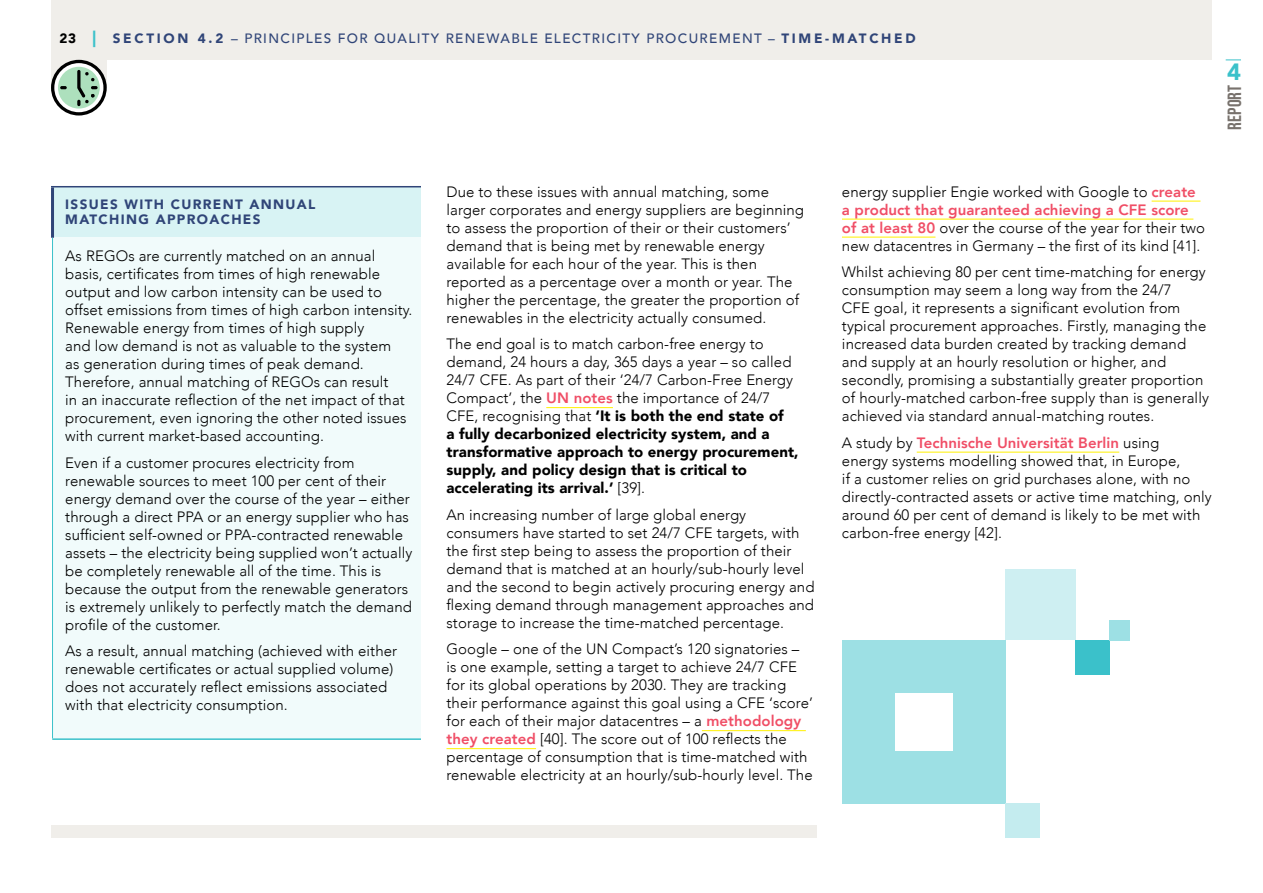
<style>
.page{position:relative;width:1263px;height:893px;background:#fff}
.page>*{position:absolute;margin:0;border:0;box-sizing:border-box;transform-origin:0 0}
.t1{font:900 23.55px "Avenir";color:#3bc1ca}
.t2{font:700 19.2px "Bebas Neue Pro";letter-spacing:.015em;color:#78726d}
.t3{font:300 15px/18px "Avenir";letter-spacing:.005em;color:#000}
.t4{font:500 13.5px "Avenir";letter-spacing:.1em;color:#304578}
.t5{font:900 13.5px/15px "Avenir";letter-spacing:.1em;color:#304578}
.s1{font-weight:900;color:#000}
.s2{font-weight:900;font-size:16.5px;color:#3bc1ca}
.s3{font-weight:900}
.s4{font-weight:800;color:#f04e66}
</style>
<div class="page">
<svg style="left:1226px;top:60px;width:15px;height:1px"></svg>
<hr style="left:546px;top:407px;width:67px;height:1px;background:#fff100">
<hr style="left:702px;top:730px;width:104px;height:1px;background:#fff100">
<hr style="left:446px;top:748px;width:90px;height:1px;background:#fff100">
<hr style="left:1151px;top:201px;width:49px;height:1px;background:#fff100">
<hr style="left:842px;top:219px;width:351px;height:1px;background:#fff100">
<hr style="left:842px;top:237px;width:93px;height:1px;background:#fff100">
<hr style="left:917px;top:452px;width:202px;height:1px;background:#fff100">
<div style="left:51px;top:0;width:1161px;height:60px;background:#f0eeea"></div>
<div style="left:51px;top:825px;width:765px;height:13px;background:#f0eeea"></div>
<div style="left:53px;top:187px;width:368px;height:51px;background:#d8f3f4"></div>
<div style="left:53px;top:238px;width:368px;height:501px;background:#f1fbfb"></div>
<hr style="left:51px;top:187px;width:3px;height:51px;background:#304578">
<hr style="left:51px;top:186px;width:370px;height:1px;background:#304578">
<hr style="left:52px;top:238px;width:1px;height:500px;background:#3bc1ca">
<hr style="left:52px;top:738px;width:369px;height:2px;background:#3bc1ca">
<div style="left:842px;top:640px;width:163px;height:163px;background:#9de0e4"></div>
<div style="left:1005px;top:570px;width:70px;height:70px;background:#ceeff2"></div>
<div style="left:1075px;top:640px;width:35px;height:35px;background:#3bc1ca"></div>
<div style="left:1005px;top:803px;width:35px;height:35px;background:#c4ecef"></div>
<div style="left:895px;top:693px;width:57px;height:57px;background:#fff"></div>
<div style="left:1110px;top:620px;width:20px;height:20px;background:#9de0e4"></div>
<svg style="left:51px;top:60px;width:56px;height:56px"></svg>
<p class="t4" style="left:60px;top:26px;width:858px"><span class="s1">23</span> <span class="s2">|</span> <span class="s3">SECTION 4.2</span> – PRINCIPLES FOR QUALITY RENEWABLE ELECTRICITY PROCUREMENT – <span class="s3">TIME-MATCHED</span></p>
<h1 class="t1" style="left:1227px;top:52px;width:15px">4</h1>
<p class="t2" style="left:1223px;top:130px;width:47px;rotate:-90deg">REPORT</p>
<p class="t5" style="left:65px;top:196px;width:252px">ISSUES WITH CURRENT ANNUAL<br>MATCHING APPROACHES</p>
<p class="t3" style="left:65px;top:247px;width:349px">As REGOs are currently matched on an annual basis, certificates from times of high renewable output and low carbon intensity can be used to offset emissions from times of high carbon intensity.<br>Renewable energy from times of high supply<br>and low demand is not as valuable to the system<br>as generation during times of peak demand.<br>Therefore, annual matching of REGOs can result<br>in an inaccurate reflection of the net impact of that procurement, even ignoring the other noted issues with current market-based accounting.</p>
<p class="t3" style="left:65px;top:454px;width:349px">Even if a customer procures electricity from renewable sources to meet 100 per cent of their energy demand over the course of the year – either through a direct PPA or an energy supplier who has sufficient self-owned or PPA-contracted renewable assets – the electricity being supplied won’t actually be completely renewable all of the time. This is because the output from the renewable generators is extremely unlikely to perfectly match the demand profile of the customer.</p>
<p class="t3" style="left:65px;top:642px;width:333px">As a result, annual matching (achieved with either renewable certificates or actual supplied volume) does not accurately reflect emissions associated with that electricity consumption.</p>
<p class="t3" style="left:446px;top:182px;width:359px">Due to these issues with annual matching, some larger corporates and energy suppliers are beginning to assess the proportion of their or their customers’ demand that is being met by renewable energy available for each hour of the year. This is then reported as a percentage over a month or year. The higher the percentage, the greater the proportion of renewables in the electricity actually consumed.</p>
<p class="t3" style="left:446px;top:335px;width:354px">The end goal is to match carbon-free energy to demand, 24 hours a day, 365 days a year – so called 24/7 CFE. As part of their ‘24/7 Carbon-Free Energy Compact’, the <span class="s4">UN notes</span> the importance of 24/7<br>CFE, recognising that <span class="s3">‘It is both the end state of<br>a fully decarbonized electricity system, and a transformative approach to energy procurement, supply, and policy design that is critical to accelerating its arrival.’</span> [39].</p>
<p class="t3" style="left:446px;top:505px;width:369px">An increasing number of large global energy consumers have started to set 24/7 CFE targets, with the first step being to assess the proportion of their demand that is matched at an hourly/sub-hourly level and the second to begin actively procuring energy and flexing demand through management approaches and storage to increase the time-matched percentage.</p>
<p class="t3" style="left:446px;top:640px;width:368px">Google – one of the UN Compact’s 120 signatories – is one example, setting a target to achieve 24/7 CFE for its global operations by 2030. They are tracking their performance against this goal using a CFE ‘score’ for each of their major datacentres – a <span class="s4">methodology they created</span> [40]. The score out of 100 reflects the percentage of consumption that is time-matched with renewable electricity at an hourly/sub-hourly level. The</p>
<p class="t3" style="left:842px;top:182px;width:364px">energy supplier Engie worked with Google to <span class="s4">create a product that guaranteed achieving a CFE score of at least 80</span> over the course of the year for their two new datacentres in Germany – the first of its kind [41].</p>
<p class="t3" style="left:842px;top:263px;width:368px">Whilst achieving 80 per cent time-matching for energy consumption may seem a long way from the 24/7<br>CFE goal, it represents a significant evolution from typical procurement approaches. Firstly, managing the increased data burden created by tracking demand and supply at an hourly resolution or higher, and secondly, promising a substantially greater proportion of hourly-matched carbon-free supply than is generally achieved via standard annual-matching routes.</p>
<p class="t3" style="left:842px;top:433px;width:371px">A study by <span class="s4">Technische Universität Berlin</span> using<br>energy systems modelling showed that, in Europe,<br>if a customer relies on grid purchases alone, with no directly-contracted assets or active time matching, only around 60 per cent of demand is likely to be met with carbon-free energy [42].</p>
</div>
